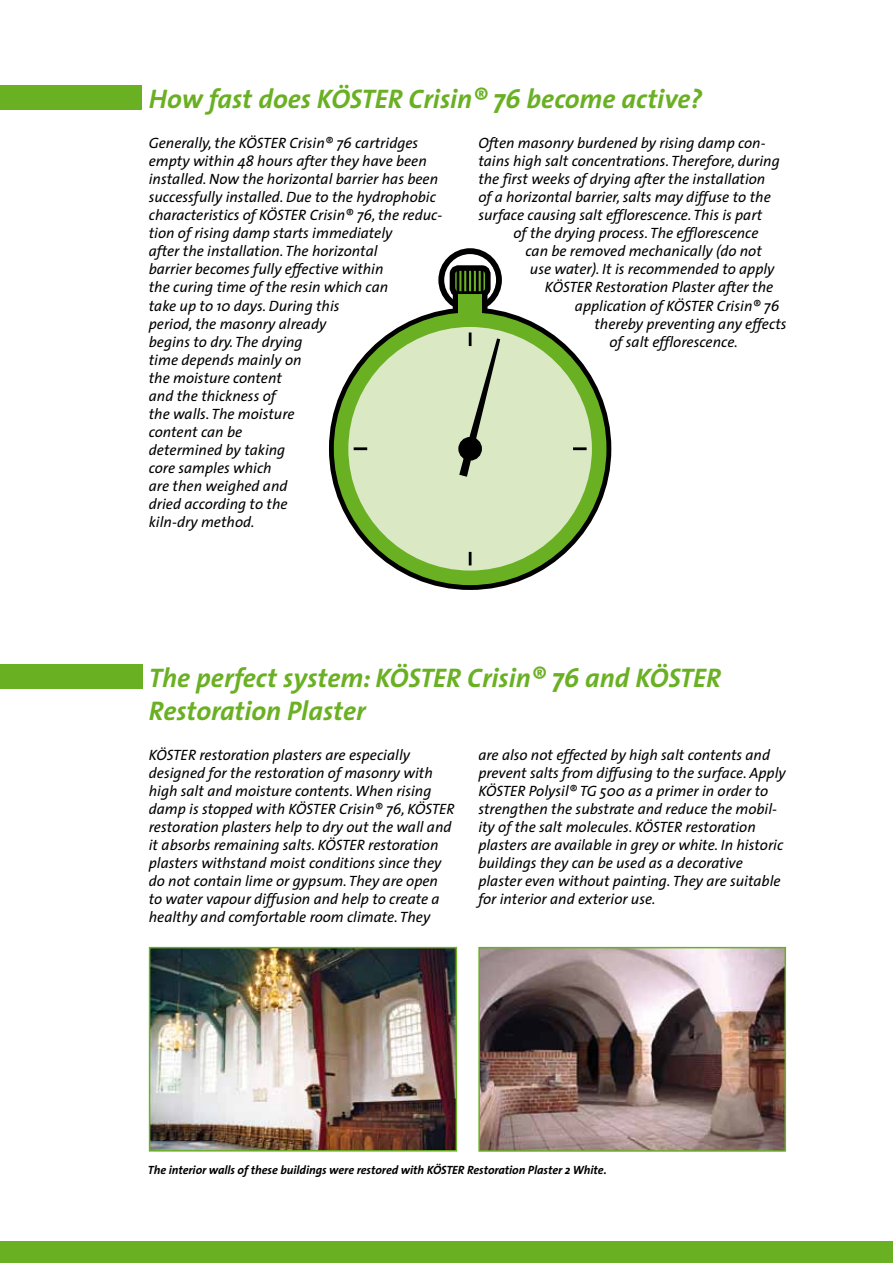
<style>
.page{position:relative;width:893px;height:1263px;background:#fff}
.page>*{position:absolute;margin:0;border:0;box-sizing:border-box;transform-origin:0 0}
.t1{font:italic 700 27px/33px "The Sans";color:#6ab023}
.t2{font:italic 15px/18px "The Sans";color:#000}
.t3{font:italic 700 12px "The Sans";letter-spacing:-.005em;color:#000}
</style>
<div class="page">
<div style="left:0;top:1242px;width:893px;height:21px;background:#6ab023"></div>
<div style="left:0;top:85px;width:141px;height:24px;background:#6ab023"></div>
<div style="left:0;top:665px;width:143px;height:24px;background:#6ab023"></div>
<div style="left:417px;top:227px;width:106px;height:106px;border:6px solid #fff;border-radius:50%"></div>
<svg style="left:307px;top:286px;width:326px;height:326px"></svg>
<div style="left:300px;top:279px;width:340px;height:340px;border:15px solid #fff;border-radius:50%"></div>
<div style="left:450px;top:265px;width:41px;height:32px;border:8px solid #000;border-radius:5px"></div>
<div style="left:438px;top:248px;width:64px;height:64px;border:6px solid #000;border-radius:50%"></div>
<div style="left:453px;top:288px;width:34px;height:35px;border:11px solid #000"></div>
<div style="left:329px;top:308px;width:282px;height:282px;border:24px solid #000;border-radius:50%"></div>
<div style="left:458px;top:293px;width:24px;height:25px;background:#6ab023"></div>
<div style="left:341px;top:320px;width:258px;height:258px;background:#dae8c4;border-radius:50%"></div>
<div style="left:334px;top:312px;width:272px;height:273px;border:15px solid #6ab023;border-radius:50%"></div>
<div style="left:458px;top:437px;width:24px;height:24px;border:5px solid #000;border-radius:50%"></div>
<svg style="left:454px;top:269px;width:32px;height:24px"></svg>
<hr style="left:455px;top:269px;width:2px;height:24px;background:#6ab023">
<hr style="left:459px;top:269px;width:2px;height:24px;background:#6ab023">
<hr style="left:464px;top:269px;width:2px;height:24px;background:#6ab023">
<hr style="left:469px;top:269px;width:2px;height:24px;background:#6ab023">
<hr style="left:474px;top:269px;width:2px;height:24px;background:#6ab023">
<hr style="left:479px;top:269px;width:2px;height:24px;background:#6ab023">
<hr style="left:483px;top:269px;width:3px;height:24px;background:#6ab023">
<div style="left:452px;top:268px;width:36px;height:26px;border:3px solid #000;border-radius:5px"></div>
<svg style="left:459px;top:332px;width:41px;height:145px"></svg>
<svg style="left:469px;top:552px;width:2px;height:13px"></svg>
<svg style="left:354px;top:447px;width:13px;height:3px"></svg>
<hr style="left:573px;top:447px;width:14px;height:3px;background:#000">
<img style="left:152px;top:950px;width:302px;height:198px">
<div style="left:149px;top:947px;width:308px;height:204px;border:2px solid #6ab023"></div>
<img style="left:481px;top:950px;width:302px;height:199px">
<div style="left:478px;top:947px;width:308px;height:205px;border:2px solid #6ab023"></div>
<h1 class="t1" style="left:149px;top:82px;width:555px">How fast does KÖSTER Crisin® 76 become active?</h1>
<p class="t2" style="left:149px;top:135px;width:295px">Generally, the KÖSTER Crisin® 76 cartridges empty within 48 hours after they have been installed. Now the horizontal barrier has been successfully installed. Due to the hydrophobic characteristics of KÖSTER Crisin® 76, the reduc&shy;tion of rising damp starts immediately<br>after the installation. The horizontal<br>barrier becomes fully effective within<br>the curing time of the resin which can<br>take up to 10 days. During this<br>period, the masonry already<br>begins to dry. The drying<br>time depends mainly on<br>the moisture content<br>and the thickness of<br>the walls. The moisture<br>content can be<br>determined by taking<br>core samples which<br>are then weighed and<br>dried according to the<br>kiln-dry method.</p>
<p class="t2" style="left:478px;top:135px;width:303px">Often masonry burdened by rising damp con&shy;tains high salt concentrations. Therefore, during the first weeks of drying after the installation of a horizontal barrier, salts may diffuse to the surface causing salt efflorescence. This is part</p>
<p class="t2" style="left:513px;top:225px;width:247px">of the drying process. The efflorescence</p>
<p class="t2" style="left:525px;top:243px;width:238px">can be removed mechanically (do not</p>
<p class="t2" style="left:530px;top:261px;width:246px">use water). It is recommended to apply</p>
<p class="t2" style="left:545px;top:279px;width:230px">KÖSTER Restoration Plaster after the</p>
<p class="t2" style="left:575px;top:297px;width:206px">application of KÖSTER Crisin® 76</p>
<p class="t2" style="left:594px;top:315px;width:194px">thereby preventing any effects</p>
<p class="t2" style="left:609px;top:333px;width:130px">of salt efflorescence.</p>
<h1 class="t1" style="left:149px;top:662px;width:574px">The perfect system: KÖSTER Crisin® 76 and KÖSTER<br>Restoration Plaster</h1>
<p class="t2" style="left:149px;top:746px;width:307px">KÖSTER restoration plasters are especially designed for the restoration of masonry with high salt and moisture contents. When rising damp is stopped with KÖSTER Crisin® 76, KÖSTER restoration plasters help to dry out the wall and it absorbs remaining salts. KÖSTER restoration plasters withstand moist conditions since they do not contain lime or gypsum. They are open to water vapour diffusion and help to create a healthy and comfortable room climate. They</p>
<p class="t2" style="left:478px;top:746px;width:309px">are also not effected by high salt contents and prevent salts from diffusing to the surface. Apply KÖSTER Polysil® TG 500 as a primer in order to strengthen the substrate and reduce the mobil&shy;ity of the salt molecules. KÖSTER restoration plasters are available in grey or white. In historic buildings they can be used as a decorative plaster even without painting. They are suitable for interior and exterior use.</p>
<p class="t3" style="left:148px;top:1162px;width:460px">The interior walls of these buildings were restored with KÖSTER Restoration Plaster 2 White.</p>
</div>
